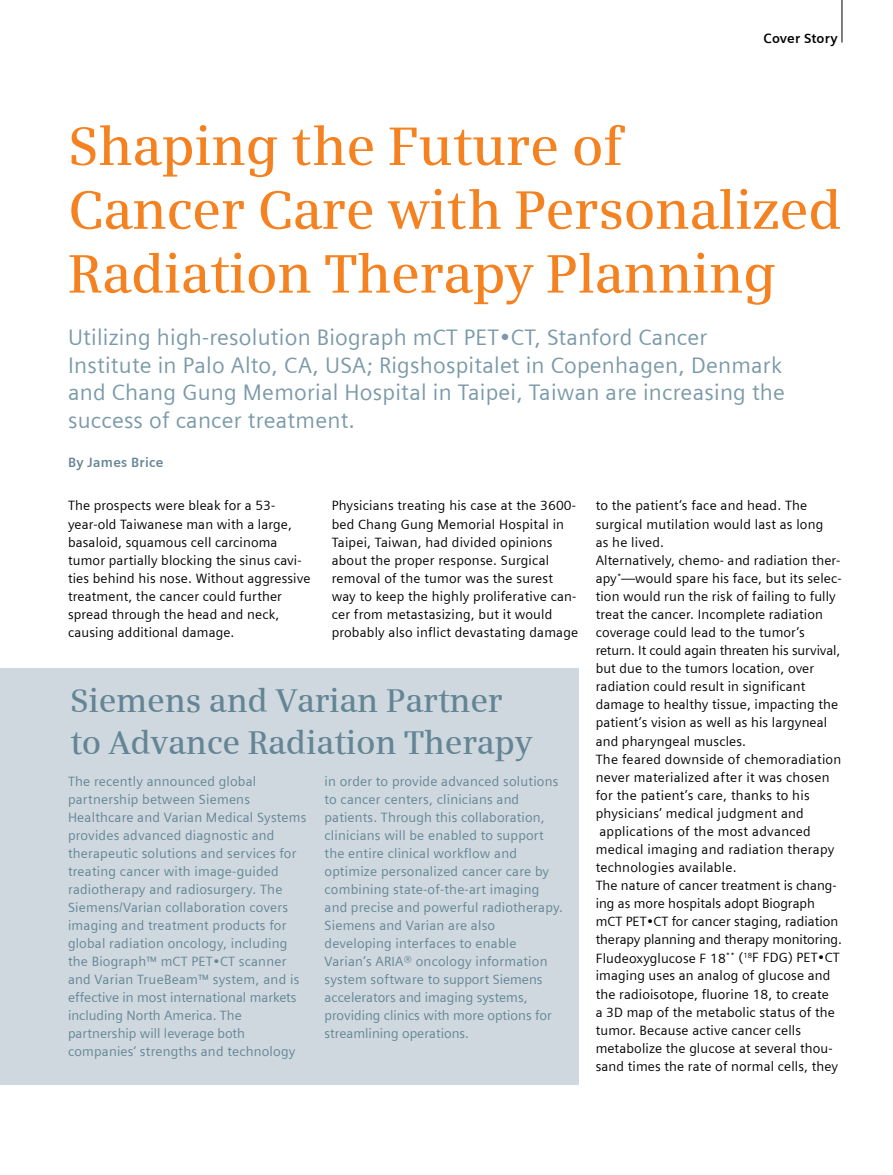
<style>
.page{position:relative;width:893px;height:1175px;background:#fff}
.page>*{position:absolute;margin:0;border:0;box-sizing:border-box;transform-origin:0 0}
.t1{font:600 54px/63.8px "Siemens Serif";letter-spacing:-.01em;color:#f58220}
.t2{font:600 33px/42px "Siemens Serif";letter-spacing:-.01em;color:#648595}
.t3{font:22.5px/27.6px "Siemens Sans";letter-spacing:.01em;color:#7b9aa9}
.t4{font:13.5px/18px "Siemens Sans";letter-spacing:.01em;color:#000}
.t5{font:13.5px/18px "Siemens Sans";letter-spacing:.015em;color:#648595}
.t6{font:700 13.5px "Siemens Sans";letter-spacing:.02em;color:#648595}
.t7{font:700 13.5px "Siemens Sans";letter-spacing:.01em;color:#000}
</style>
<div class="page">
<hr style="left:842px;top:0;width:1px;height:43px;background:#000">
<div style="left:0;top:668px;width:578px;height:416px;background:#ced8de"></div>
<p class="t7" style="left:764px;top:30px;width:76px">Cover Story</p>
<h1 class="t1" style="left:68px;top:114px;width:775px">Shaping the Future of<br>Cancer Care with Personalized<br>Radiation Therapy Planning</h1>
<p class="t3" style="left:68px;top:323px;width:718px">Utilizing high-resolution Biograph mCT PET•CT, Stanford Cancer Institute in Palo Alto, CA, USA; Rigshospitalet in Copenhagen, Denmark and Chang Gung Memorial Hospital in Taipei, Taiwan are increasing the success of cancer treatment.</p>
<p class="t6" style="left:68px;top:455px;width:97px">By James Brice</p>
<p class="t4" style="left:332px;top:497px;width:248px">Physicians treating his case at the 3600- bed Chang Gung Memorial Hospital in Taipei, Taiwan, had divided opinions about the proper response. Surgical removal of the tumor was the surest way to keep the highly proliferative can&shy;cer from metastasizing, but it would probably also inflict devastating damage</p>
<p class="t4" style="left:596px;top:497px;width:248px">to the patient’s face and head. The surgical mutilation would last as long<br>as he lived.<br>Alternatively, chemo- and radiation ther&shy;apy<sup>*</sup>—would spare his face, but its selec&shy;tion would run the risk of failing to fully treat the cancer. Incomplete radiation coverage could lead to the tumor’s return. It could again threaten his survival, but due to the tumors location, over radiation could result in significant damage to healthy tissue, impacting the patient’s vision as well as his largyneal and pharyngeal muscles.<br>The feared downside of chemoradiation never materialized after it was chosen for the patient’s care, thanks to his physicians’ medical judgment and applications of the most advanced medical imaging and radiation therapy technologies available.<br>The nature of cancer treatment is chang&shy;ing as more hospitals adopt Biograph mCT PET•CT for cancer staging, radiation therapy planning and therapy monitoring.<br>Fludeoxyglucose F 18<sup>**</sup> (<sup>18</sup>F FDG) PET•CT imaging uses an analog of glucose and the radioisotope, fluorine 18, to create<br>a 3D map of the metabolic status of the tumor. Because active cancer cells metabolize the glucose at several thou&shy;sand times the rate of normal cells, they</p>
<p class="t4" style="left:68px;top:497px;width:244px">The prospects were bleak for a 53- year-old Taiwanese man with a large, basaloid, squamous cell carcinoma tumor partially blocking the sinus cavi&shy;ties behind his nose. Without aggressive treatment, the cancer could further spread through the head and neck, causing additional damage.</p>
<h2 class="t2" style="left:70px;top:679px;width:464px">Siemens and Varian Partner to Advance Radiation Therapy</h2>
<p class="t5" style="left:68px;top:772px;width:240px">The recently announced global partnership between Siemens Healthcare and Varian Medical Systems provides advanced diagnostic and therapeutic solutions and services for treating cancer with image-guided radiotherapy and radiosurgery. The Siemens/Varian collaboration covers imaging and treatment products for global radiation oncology, including the Biograph™ mCT PET•CT scanner and Varian TrueBeam™ system, and is effective in most international markets including North America. The partnership will leverage both companies‘ strengths and technology</p>
<p class="t5" style="left:325px;top:772px;width:240px">in order to provide advanced solutions to cancer centers, clinicians and patients. Through this collaboration, clinicians will be enabled to support the entire clinical workflow and optimize personalized cancer care by combining state-of-the-art imaging and precise and powerful radiotherapy.<br>Siemens and Varian are also developing interfaces to enable Varian’s ARIA® oncology information system software to support Siemens accelerators and imaging systems, providing clinics with more options for streamlining operations.</p>
</div>
